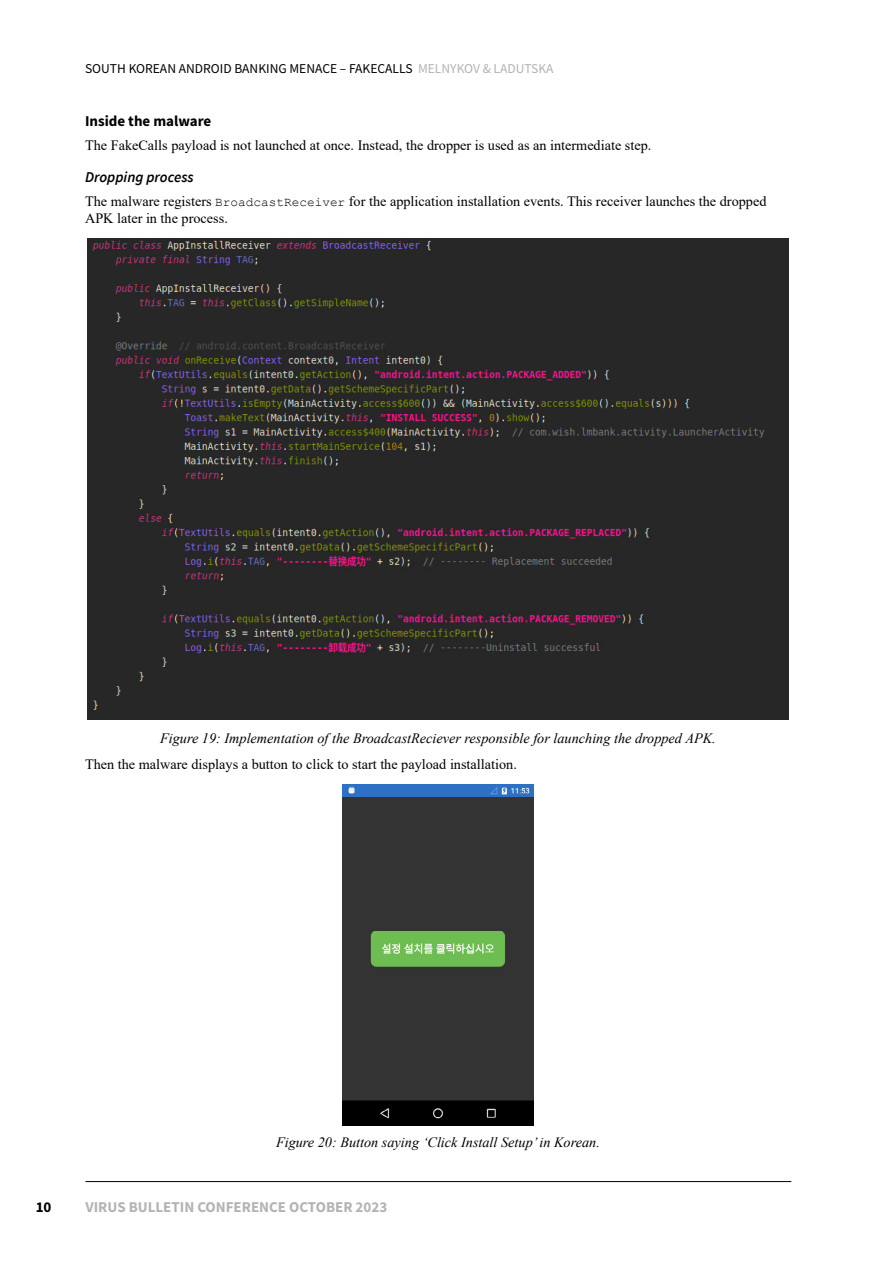
<style>
.page{position:relative;width:893px;height:1263px;background:#fff}
.page>*{position:absolute;margin:0;border:0;box-sizing:border-box;transform-origin:0 0}
.t1{font:700 15px "Source Sans Pro";color:#b1b3b4}
.t2{font:700 15px "Source Sans Pro";color:#000}
.t3{font:italic 600 15px "Source Sans Pro";color:#000}
.t4{font:14.25px/17.1px "Times New Roman";color:#000}
.t5{font:italic 14.25px "Times New Roman";color:#000}
.t6{font:13.5px "Source Sans Pro";color:#000}
.s1{color:#b1b3b4}
.s2{font-family:"Courier New";font-size:12.75px}
</style>
<div class="page">
<hr style="left:85px;top:1181px;width:706px;height:1px;background:#000">
<img style="left:87px;top:239px;width:702px;height:481px">
<img style="left:342px;top:785px;width:192px;height:340px">
<p class="t6" style="left:85px;top:60px;width:470px">SOUTH KOREAN ANDROID BANKING MENACE – FAKECALLS <span class="s1">MELNYKOV &amp; LADUTSKA</span></p>
<p class="t2" style="left:85px;top:111px;width:128px">Inside the malware</p>
<p class="t4" style="left:85px;top:136px;width:568px">The FakeCalls payload is not launched at once. Instead, the dropper is used as an intermediate step.</p>
<p class="t3" style="left:85px;top:168px;width:110px">Dropping process</p>
<p class="t4" style="left:85px;top:192px;width:683px">The malware registers <span class="s2">BroadcastReceiver</span> for the application installation events. This receiver launches the dropped<br>APK later in the process.</p>
<p class="t5" style="left:160px;top:729px;width:557px">Figure 19: Implementation of the BroadcastReciever responsible for launching the dropped APK.</p>
<p class="t4" style="left:85px;top:755px;width:433px">Then the malware displays a button to click to start the payload installation.</p>
<p class="t5" style="left:276px;top:1132px;width:325px">Figure 20: Button saying ‘Click Install Setup’ in Korean.</p>
<p class="t2" style="left:36px;top:1196px;width:17px">10</p>
<p class="t1" style="left:85px;top:1196px;width:303px">VIRUS BULLETIN CONFERENCE OCTOBER 2023</p>
</div>
